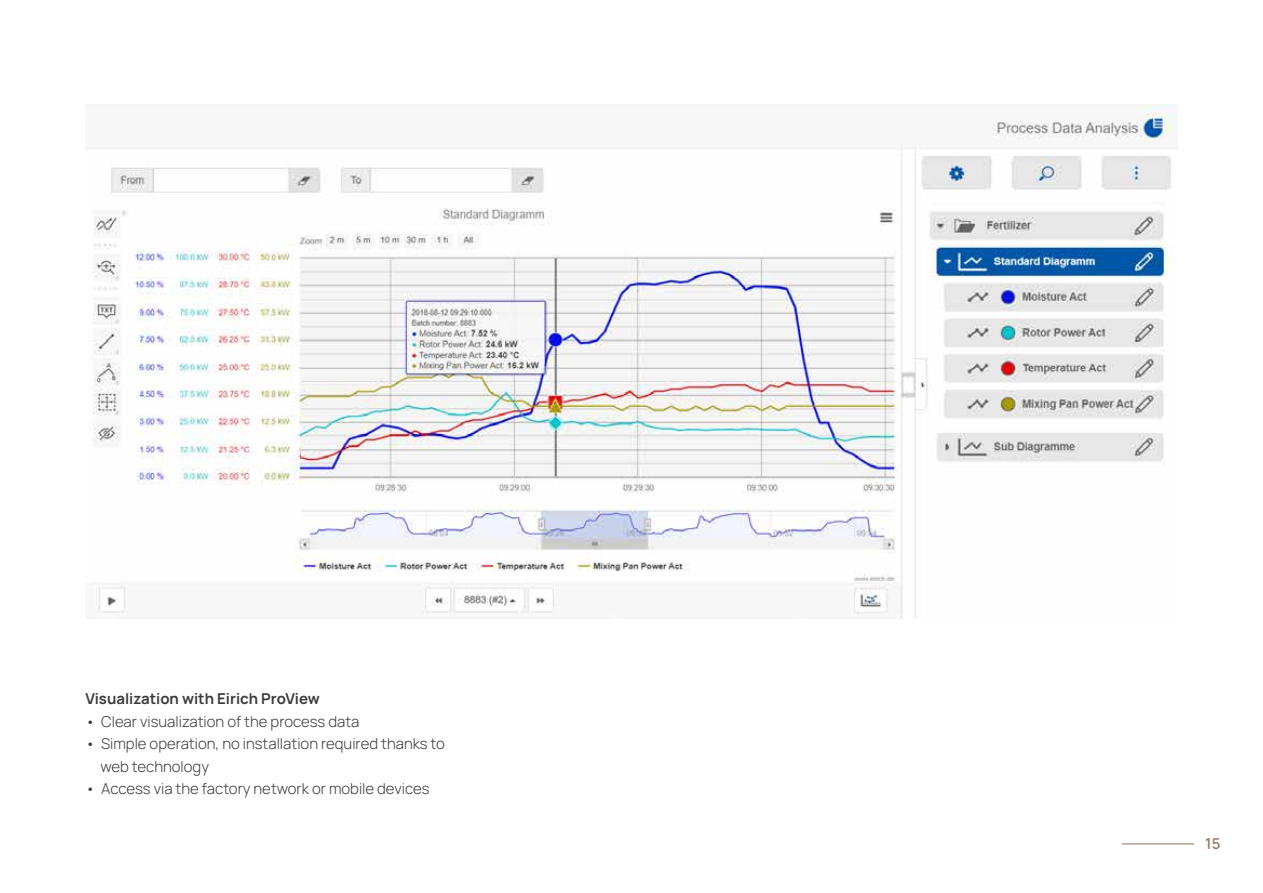
<style>
.page{position:relative;width:1263px;height:893px;background:#fff}
.page>*{position:absolute;margin:0;border:0;box-sizing:border-box;transform-origin:0 0}
.t1{font:300 15px/22.5px "Manrope";color:#3b3b3b}
.t2{font:700 15px "Manrope";color:#3b3b3b}
.t3{font:600 15px "Manrope";color:#977866}
.s1{font-weight:400}
</style>
<div class="page">
<img style="left:85px;top:105px;width:1093px;height:514px">
<hr style="left:1122px;top:843px;width:72px;height:1px;background:#977866">
<p class="t2" style="left:85px;top:686px;width:236px">Visualization with Eirich ProView</p>
<p class="t1" style="left:85px;top:709px;width:276px"><span class="s1">•</span> Clear visualization of the process data</p>
<p class="t1" style="left:100px;top:732px;width:346px;text-indent:-15px"><span class="s1">•</span> Simple operation, no installation required thanks to web technology</p>
<p class="t1" style="left:85px;top:777px;width:346px"><span class="s1">•</span> Access via the factory network or mobile devices</p>
<p class="t3" style="left:1205px;top:832px;width:17px">15</p>
</div>
